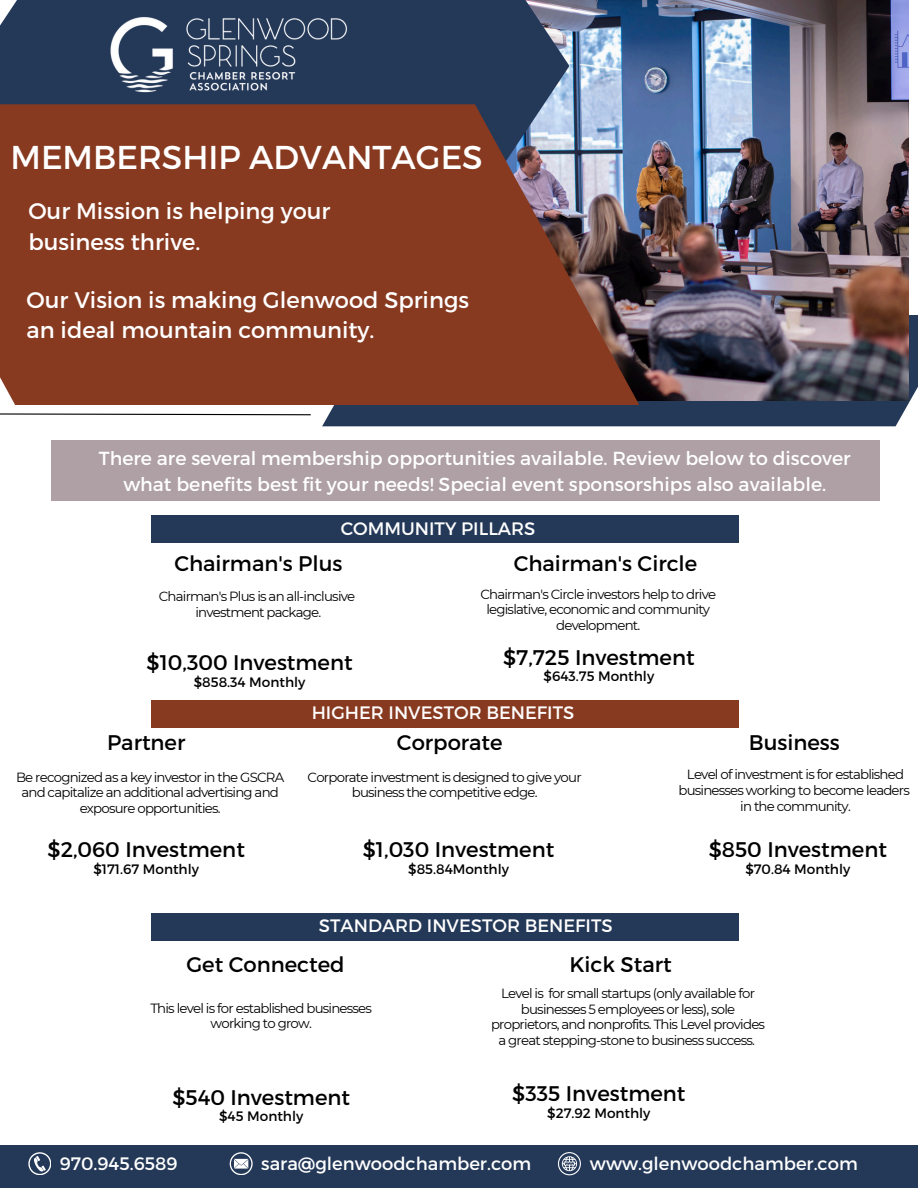
<style>
.page{position:relative;width:918px;height:1188px;background:#fff}
.page>*{position:absolute;margin:0;border:0;box-sizing:border-box;transform-origin:0 0}
.t1{font:33px "Montserrat";color:#fff}
.t2{font:22.5px/30.8px "Montserrat";color:#fff}
.t3{font:21.15px "Montserrat";color:#000}
.t4{font:18.9px/26.4px "Montserrat";color:#fff;text-align:center}
.t5{font:18px "Montserrat";color:#fefefe}
.t6{font:18px "Montserrat";color:#fff}
.t7{font:13.65px "Montserrat";color:#000}
.t8{font:13.35px/15.6px "Montserrat";letter-spacing:-.06em;color:#000;text-align:center}
</style>
<div class="page">
<div style="left:322px;top:315px;width:596px;height:111px;background:#243858"></div>
<img style="left:569px;top:0;width:340px;height:401px">
<div style="left:0;top:0;width:569px;height:305px;background:#243858"></div>
<svg style="left:0;top:104px;width:639px;height:301px;background:#85422e"></svg>
<div style="left:0;top:1145px;width:918px;height:43px;background:#243858"></div>
<div style="left:51px;top:440px;width:829px;height:61px;background:#aea0a4"></div>
<svg style="left:28px;top:1152px;width:23px;height:23px"></svg>
<svg style="left:230px;top:1152px;width:22px;height:23px"></svg>
<svg style="left:0;top:413px;width:311px;height:3px"></svg>
<img style="left:79px;top:17px;width:298px;height:122px">
<svg style="left:558px;top:1152px;width:22px;height:23px"></svg>
<div style="left:151px;top:913px;width:588px;height:27px;background:#243858"></div>
<div style="left:151px;top:700px;width:588px;height:27px;background:#883a20"></div>
<div style="left:151px;top:516px;width:588px;height:27px;background:#243858"></div>
<p class="t1" style="left:10px;top:135px;width:474px">MEMBERSHIP ADVANTAGES</p>
<p class="t2" style="left:28px;top:194px;width:304px">Our Mission is helping your business thrive.</p>
<p class="t2" style="left:27px;top:283px;width:444px">Our Vision is making Glenwood Springs an ideal mountain community.</p>
<h2 class="t4" style="left:99px;top:444px;width:753px">There are several membership opportunities available. Review below to discover what benefits best fit your needs! Special event sponsorships also available.</h2>
<p class="t5" style="left:341px;top:517px;width:196px">COMMUNITY PILLARS</p>
<h2 class="t3" style="left:174px;top:550px;width:170px">Chairman's Plus</h2>
<h2 class="t8" style="left:159px;top:588px;width:198px">Chairman's Plus is an all-inclusive</h2>
<p class="t8" style="left:195px;top:604px;width:127px">investment package.</p>
<h2 class="t3" style="left:147px;top:649px;width:208px">$10,300 Investment</h2>
<h2 class="t7" style="left:194px;top:673px;width:113px">$858.34 Monthly</h2>
<h2 class="t3" style="left:514px;top:550px;width:185px">Chairman's Circle</h2>
<p class="t8" style="left:480px;top:586px;width:237px">Chairman's Circle investors help to drive legislative, economic and community development.</p>
<h2 class="t3" style="left:503px;top:643px;width:193px">$7,725 Investment</h2>
<h2 class="t7" style="left:544px;top:668px;width:112px">$643.75 Monthly</h2>
<p class="t3" style="left:107px;top:729px;width:80px">Partner</p>
<p class="t8" style="left:16px;top:769px;width:270px">Be recognized as a key investor in the GSCRA and capitalize an additional advertising and exposure opportunities.</p>
<h2 class="t3" style="left:48px;top:835px;width:199px">$2,060 Investment</h2>
<h2 class="t7" style="left:93px;top:860px;width:107px">$171.67 Monthly</h2>
<h2 class="t5" style="left:312px;top:701px;width:264px">HIGHER INVESTOR BENEFITS</h2>
<p class="t3" style="left:397px;top:729px;width:107px">Corporate</p>
<h2 class="t8" style="left:308px;top:769px;width:276px">Corporate investment is designed to give your business the competitive edge.</h2>
<h2 class="t3" style="left:363px;top:835px;width:193px">$1,030 Investment</h2>
<h2 class="t7" style="left:408px;top:860px;width:102px">$85.84Monthly</h2>
<p class="t5" style="left:319px;top:914px;width:295px">STANDARD INVESTOR BENEFITS</p>
<p class="t3" style="left:749px;top:729px;width:93px">Business</p>
<h2 class="t8" style="left:678px;top:767px;width:233px">Level of investment is for established businesses working to become leaders</h2>
<h2 class="t8" style="left:740px;top:798px;width:112px">in the community.</h2>
<p class="t3" style="left:709px;top:835px;width:180px">$850 Investment</p>
<p class="t7" style="left:745px;top:860px;width:107px">$70.84 Monthly</p>
<h4 class="t3" style="left:186px;top:951px;width:160px">Get Connected</h4>
<h4 class="t8" style="left:150px;top:1000px;width:223px">This level is for established businesses</h4>
<h4 class="t8" style="left:211px;top:1016px;width:103px">working to grow.</h4>
<h4 class="t3" style="left:172px;top:1083px;width:179px">$540 Investment</h4>
<h4 class="t7" style="left:219px;top:1108px;width:86px">$45 Monthly</h4>
<p class="t3" style="left:569px;top:950px;width:104px">Kick Start</p>
<h2 class="t8" style="left:491px;top:985px;width:276px">Level is for small startups (only available for businesses 5 employees or less), sole proprietors, and nonprofits. This Level provides a great stepping-stone to business success.</h2>
<h2 class="t3" style="left:512px;top:1080px;width:175px">$335 Investment</h2>
<h2 class="t7" style="left:547px;top:1104px;width:105px">$27.92 Monthly</h2>
<p class="t5" style="left:60px;top:1152px;width:119px">970.945.6589</p>
<p class="t6" style="left:261px;top:1152px;width:271px">sara@glenwoodchamber.com</p>
<h1 class="t5" style="left:590px;top:1152px;width:269px">www.glenwoodchamber.com</h1>
</div>
